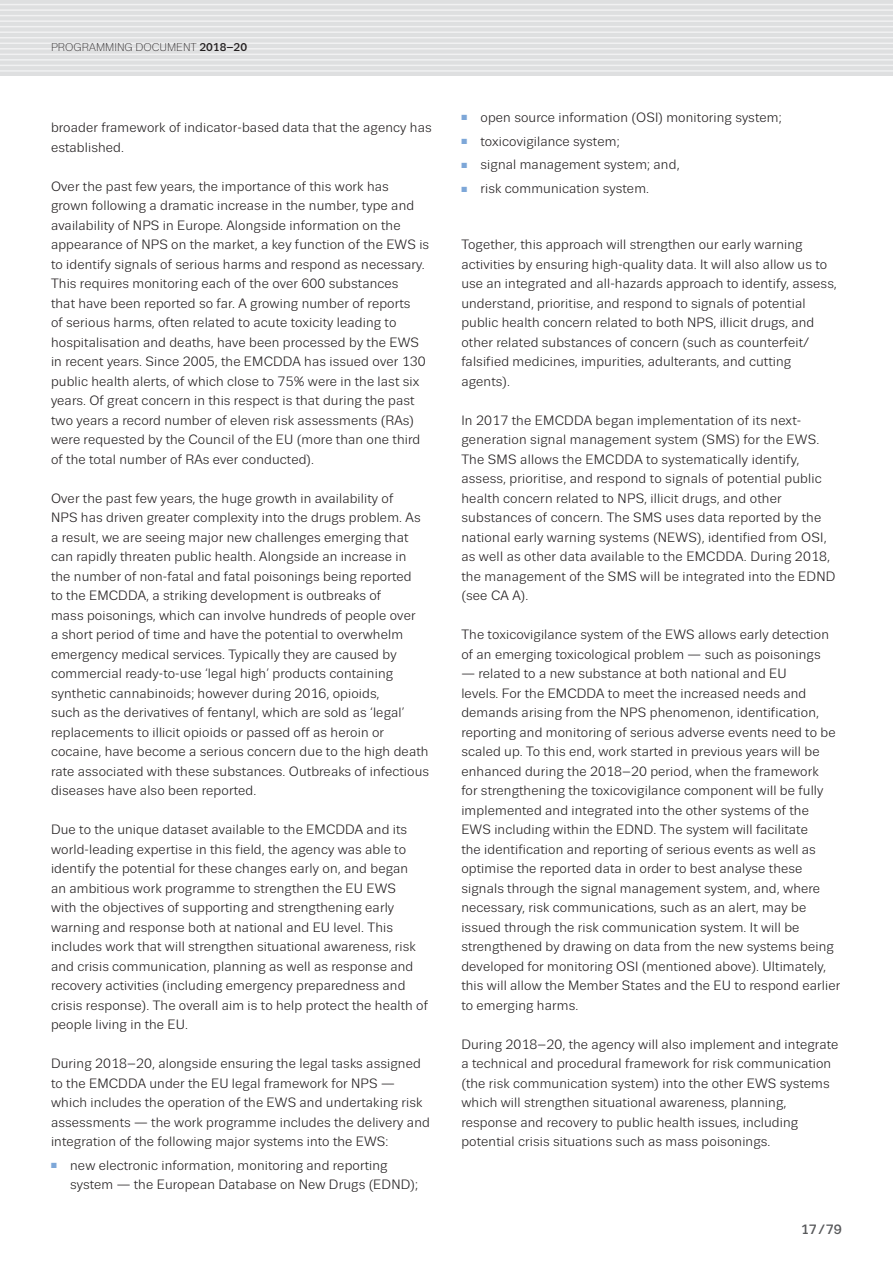
<style>
.page{position:relative;width:893px;height:1263px;background:#fff}
.page>*{position:absolute;margin:0;border:0;box-sizing:border-box;transform-origin:0 0}
.TEXT_Regular_9_13{font:13.5px/19.5px "Trivia Sans";letter-spacing:.01em;color:#231f20}
.t1{font:500 13.5px "Trivia Sans";color:#58595b}
.t2{font:300 11.25px "Trivia Sans";color:#231f20}
.s1{font-weight:500}
.s2{color:#7da7d8}
</style>
<div class="page">
<div style="left:0;top:0;width:893px;height:76px;background:#dedfe0"></div>
<hr style="left:0;top:0;width:893px;height:1px;background:#f1f1f2">
<hr style="left:0;top:4px;width:893px;height:1px;background:#f1f1f2">
<hr style="left:0;top:9px;width:893px;height:2px;background:#f1f1f2">
<hr style="left:0;top:15px;width:893px;height:1px;background:#f1f1f2">
<hr style="left:0;top:20px;width:893px;height:2px;background:#f1f1f2">
<hr style="left:0;top:26px;width:893px;height:1px;background:#f1f1f2">
<hr style="left:0;top:31px;width:893px;height:2px;background:#f1f1f2">
<hr style="left:0;top:37px;width:893px;height:1px;background:#f1f1f2">
<hr style="left:0;top:43px;width:893px;height:1px;background:#f1f1f2">
<hr style="left:0;top:48px;width:893px;height:2px;background:#f1f1f2">
<hr style="left:0;top:54px;width:893px;height:1px;background:#f1f1f2">
<hr style="left:0;top:59px;width:893px;height:2px;background:#f1f1f2">
<hr style="left:0;top:65px;width:893px;height:1px;background:#f1f1f2">
<hr style="left:0;top:70px;width:893px;height:2px;background:#f1f1f2">
<p class="t2" style="left:51px;top:42px;width:198px">PROGRAMMING DOCUMENT <span class="s1">2018–20</span></p>
<p class="TEXT_Regular_9_13" style="left:51px;top:118px;width:382px">broader framework of indicator-based data that the agency has established.</p>
<p class="TEXT_Regular_9_13" style="left:51px;top:176px;width:380px">Over the past few years, the importance of this work has grown following a dramatic increase in the number, type and availability of NPS in Europe. Alongside information on the appearance of NPS on the market, a key function of the EWS is to identify signals of serious harms and respond as necessary.<br>This requires monitoring each of the over 600 substances<br>that have been reported so far. A growing number of reports<br>of serious harms, often related to acute toxicity leading to hospitalisation and deaths, have been processed by the EWS in recent years. Since 2005, the EMCDDA has issued over 130 public health alerts, of which close to 75% were in the last six years. Of great concern in this respect is that during the past two years a record number of eleven risk assessments (RAs) were requested by the Council of the EU (more than one third of the total number of RAs ever conducted).</p>
<p class="TEXT_Regular_9_13" style="left:51px;top:488px;width:380px">Over the past few years, the huge growth in availability of<br>NPS has driven greater complexity into the drugs problem. As a result, we are seeing major new challenges emerging that can rapidly threaten public health. Alongside an increase in the number of non-fatal and fatal poisonings being reported<br>to the EMCDDA, a striking development is outbreaks of<br>mass poisonings, which can involve hundreds of people over<br>a short period of time and have the potential to overwhelm emergency medical services. Typically they are caused by commercial ready-to-use ‘legal high’ products containing synthetic cannabinoids; however during 2016, opioids,<br>such as the derivatives of fentanyl, which are sold as ‘legal’ replacements to illicit opioids or passed off as heroin or cocaine, have become a serious concern due to the high death rate associated with these substances. Outbreaks of infectious diseases have also been reported.</p>
<p class="TEXT_Regular_9_13" style="left:51px;top:820px;width:379px">Due to the unique dataset available to the EMCDDA and its world-leading expertise in this field, the agency was able to identify the potential for these changes early on, and began<br>an ambitious work programme to strengthen the EU EWS<br>with the objectives of supporting and strengthening early warning and response both at national and EU level. This includes work that will strengthen situational awareness, risk and crisis communication, planning as well as response and recovery activities (including emergency preparedness and crisis response). The overall aim is to help protect the health of people living in the EU.</p>
<p class="TEXT_Regular_9_13" style="left:51px;top:1054px;width:380px">During 2018–20, alongside ensuring the legal tasks assigned to the EMCDDA under the EU legal framework for NPS — which includes the operation of the EWS and undertaking risk assessments — the work programme includes the delivery and integration of the following major systems into the EWS:</p>
<p class="TEXT_Regular_9_13" style="left:70px;top:1156px;width:349px;text-indent:-19px"><span class="s2">■</span> new electronic information, monitoring and reporting system — the European Database on New Drugs (EDND);</p>
<p class="TEXT_Regular_9_13" style="left:461px;top:108px;width:322px"><span class="s2">■</span> open source information (OSI) monitoring system;</p>
<p class="TEXT_Regular_9_13" style="left:461px;top:132px;width:160px"><span class="s2">■</span> toxicovigilance system;</p>
<p class="TEXT_Regular_9_13" style="left:461px;top:155px;width:220px"><span class="s2">■</span> signal management system; and,</p>
<p class="TEXT_Regular_9_13" style="left:461px;top:179px;width:189px"><span class="s2">■</span> risk communication system.</p>
<p class="TEXT_Regular_9_13" style="left:461px;top:235px;width:377px">Together, this approach will strengthen our early warning activities by ensuring high-quality data. It will also allow us to use an integrated and all-hazards approach to identify, assess, understand, prioritise, and respond to signals of potential public health concern related to both NPS, illicit drugs, and other related substances of concern (such as counterfeit/ falsified medicines, impurities, adulterants, and cutting agents).</p>
<p class="TEXT_Regular_9_13" style="left:461px;top:410px;width:376px">In 2017 the EMCDDA began implementation of its next&shy;generation signal management system (SMS) for the EWS.<br>The SMS allows the EMCDDA to systematically identify, assess, prioritise, and respond to signals of potential public health concern related to NPS, illicit drugs, and other substances of concern. The SMS uses data reported by the national early warning systems (NEWS), identified from OSI, as well as other data available to the EMCDDA. During 2018, the management of the SMS will be integrated into the EDND (see CA A).</p>
<p class="TEXT_Regular_9_13" style="left:461px;top:625px;width:369px">The toxicovigilance system of the EWS allows early detection of an emerging toxicological problem — such as poisonings</p>
<p class="TEXT_Regular_9_13" style="left:461px;top:664px;width:380px">— related to a new substance at both national and EU<br>levels. For the EMCDDA to meet the increased needs and demands arising from the NPS phenomenon, identification, reporting and monitoring of serious adverse events need to be scaled up. To this end, work started in previous years will be enhanced during the 2018–20 period, when the framework<br>for strengthening the toxicovigilance component will be fully implemented and integrated into the other systems of the EWS including within the EDND. The system will facilitate<br>the identification and reporting of serious events as well as optimise the reported data in order to best analyse these signals through the signal management system, and, where necessary, risk communications, such as an alert, may be issued through the risk communication system. It will be strengthened by drawing on data from the new systems being developed for monitoring OSI (mentioned above). Ultimately, this will allow the Member States and the EU to respond earlier to emerging harms.</p>
<p class="TEXT_Regular_9_13" style="left:461px;top:1034px;width:378px">During 2018–20, the agency will also implement and integrate a technical and procedural framework for risk communication (the risk communication system) into the other EWS systems which will strengthen situational awareness, planning, response and recovery to public health issues, including potential crisis situations such as mass poisonings.</p>
<p class="t1" style="left:801px;top:1222px;width:43px">17/79</p>
</div>
